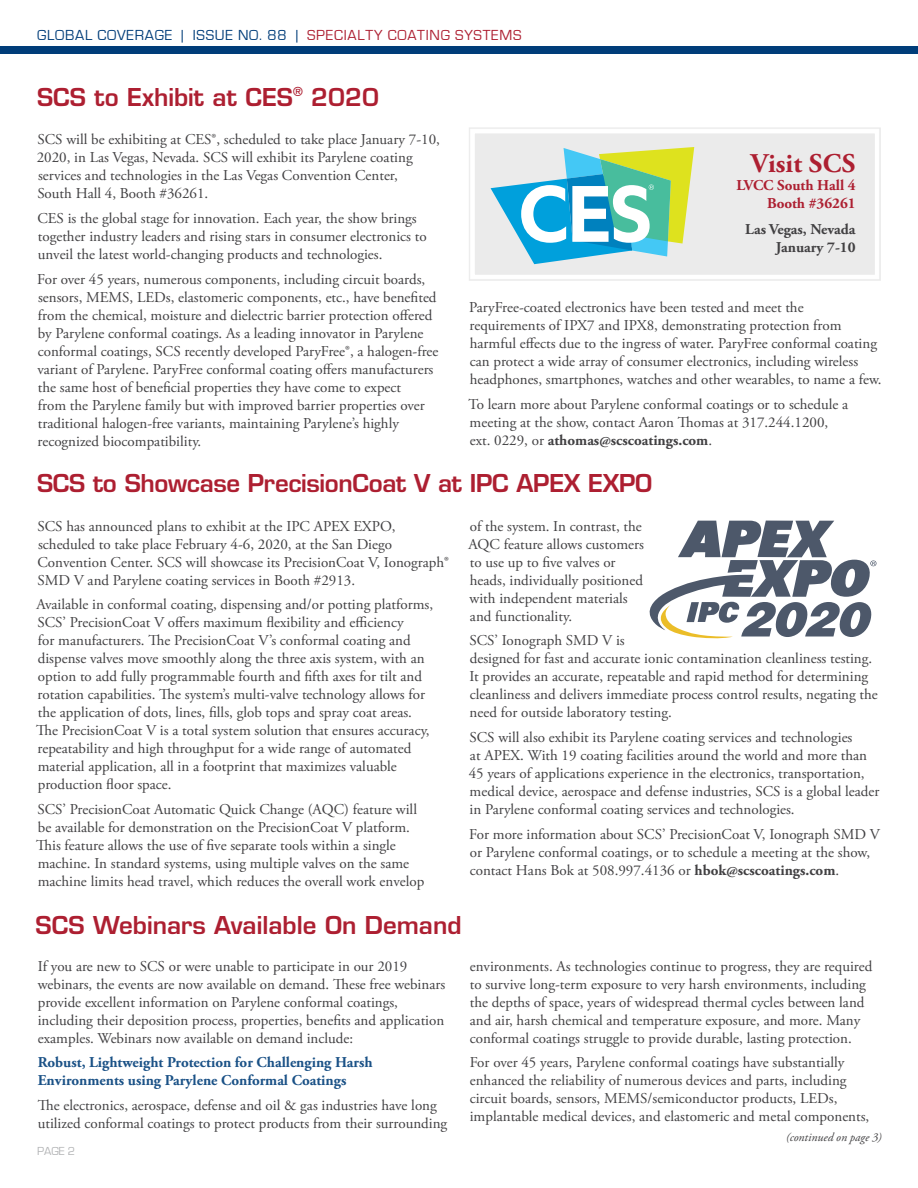
<style>
.page{position:relative;width:918px;height:1188px;background:#fff}
.page>*{position:absolute;margin:0;border:0;box-sizing:border-box;transform-origin:0 0}
.t1{font:700 27px "Adobe Garamond Pro";color:#ad1f31}
.t2{font:600 24px "Eurostile";color:#ad1f31}
.t3{font:15px/18px "Adobe Garamond Pro";color:#414042}
.t4{font:700 15px/18px "Adobe Garamond Pro";color:#1a5186}
.t5{font:15px "Eurostile";letter-spacing:.05em;color:#003d79}
.t6{font:700 15px/18px "Adobe Garamond Pro";color:#414042;text-align:right}
.t7{font:700 15px/18px "Adobe Garamond Pro";color:#ad1f31;text-align:right}
.t8{font:italic 12px "Adobe Garamond Pro";color:#414042}
.t9{font:12px "Eurostile";color:#808285}
.s1{color:#ad1f31}
.s2{font-weight:700}
</style>
<div class="page">
<div style="left:0;top:46px;width:918px;height:8px;background:#003d79"></div>
<svg style="left:649px;top:521px;width:228px;height:118px"></svg>
<svg style="left:469px;top:127px;width:412px;height:154px;fill:#ebebeb"></svg>
<p class="t5" style="left:37px;top:27px;width:486px">GLOBAL COVERAGE | ISSUE NO. 88 | <span class="s1">SPECIALTY COATING SYSTEMS</span></p>
<h2 class="t2" style="left:37px;top:82px;width:343px">SCS to Exhibit at CES<sup>®</sup> 2020</h2>
<p class="t3" style="left:37px;top:131px;width:405px">SCS will be exhibiting at CES®, scheduled to take place January 7-10, 2020, in Las Vegas, Nevada. SCS will exhibit its Parylene coating services and technologies in the Las Vegas Convention Center,<br>South Hall 4, Booth #36261.</p>
<p class="t3" style="left:37px;top:210px;width:391px">CES is the global stage for innovation. Each year, the show brings together industry leaders and rising stars in consumer electronics to unveil the latest world-changing products and technologies.</p>
<p class="t3" style="left:37px;top:271px;width:403px">For over 45 years, numerous components, including circuit boards, sensors, MEMS, LEDs, elastomeric components, etc., have benefited from the chemical, moisture and dielectric barrier protection offered by Parylene conformal coatings. As a leading innovator in Parylene conformal coatings, SCS recently developed ParyFree®, a halogen-free variant of Parylene. ParyFree conformal coating offers manufacturers the same host of beneficial properties they have come to expect<br>from the Parylene family but with improved barrier properties over traditional halogen-free variants, maintaining Parylene’s highly recognized biocompatibility.</p>
<h1 class="t1" style="left:751px;top:148px;width:106px">Visit SCS</h1>
<p class="t7" style="left:736px;top:176px;width:121px">LVCC South Hall 4<br>Booth #36261</p>
<p class="t6" style="left:745px;top:220px;width:112px">Las Vegas, Nevada<br>January 7-10</p>
<p class="t3" style="left:469px;top:299px;width:414px">ParyFree-coated electronics have been tested and meet the requirements of IPX7 and IPX8, demonstrating protection from harmful effects due to the ingress of water. ParyFree conformal coating can protect a wide array of consumer electronics, including wireless headphones, smartphones, watches and other wearables, to name a few.</p>
<p class="t3" style="left:469px;top:395px;width:381px">To learn more about Parylene conformal coatings or to schedule a meeting at the show, contact Aaron Thomas at 317.244.1200, ext. 0229, or <span class="s2">athomas@scscoatings.com</span>.</p>
<h2 class="t2" style="left:37px;top:468px;width:617px">SCS to Showcase PrecisionCoat V at IPC APEX EXPO</h2>
<p class="t3" style="left:37px;top:517px;width:413px">SCS has announced plans to exhibit at the IPC APEX EXPO, scheduled to take place February 4-6, 2020, at the San Diego Convention Center. SCS will showcase its PrecisionCoat V, Ionograph® SMD V and Parylene coating services in Booth #2913.</p>
<p class="t3" style="left:36px;top:596px;width:398px">Available in conformal coating, dispensing and/or potting platforms, SCS’ PrecisionCoat V offers maximum flexibility and efficiency<br>for manufacturers. The PrecisionCoat V’s conformal coating and dispense valves move smoothly along the three axis system, with an option to add fully programmable fourth and fifth axes for tilt and rotation capabilities. The system’s multi-valve technology allows for the application of dots, lines, fills, glob tops and spray coat areas.<br>The PrecisionCoat V is a total system solution that ensures accuracy, repeatability and high throughput for a wide range of automated material application, all in a footprint that maximizes valuable production floor space.</p>
<p class="t3" style="left:36px;top:801px;width:390px">SCS’ PrecisionCoat Automatic Quick Change (AQC) feature will be available for demonstration on the PrecisionCoat V platform.<br>This feature allows the use of five separate tools within a single machine. In standard systems, using multiple valves on the same machine limits head travel, which reduces the overall work envelop</p>
<p class="t3" style="left:468px;top:517px;width:177px">of the system. In contrast, the<br>AQC feature allows customers to use up to five valves or heads, individually positioned with independent materials and functionality.</p>
<p class="t3" style="left:469px;top:632px;width:410px">SCS’ Ionograph SMD V is<br>designed for fast and accurate ionic contamination cleanliness testing.<br>It provides an accurate, repeatable and rapid method for determining cleanliness and delivers immediate process control results, negating the need for outside laboratory testing.</p>
<p class="t3" style="left:469px;top:729px;width:412px">SCS will also exhibit its Parylene coating services and technologies<br>at APEX. With 19 coating facilities around the world and more than 45 years of applications experience in the electronics, transportation, medical device, aerospace and defense industries, SCS is a global leader in Parylene conformal coating services and technologies.</p>
<p class="t3" style="left:469px;top:826px;width:412px">For more information about SCS’ PrecisionCoat V, Ionograph SMD V or Parylene conformal coatings, or to schedule a meeting at the show, contact Hans Bok at 508.997.4136 or <span class="s2">hbok@scscoatings.com</span>.</p>
<h2 class="t2" style="left:36px;top:910px;width:428px">SCS Webinars Available On Demand</h2>
<p class="t3" style="left:38px;top:957px;width:409px">If you are new to SCS or were unable to participate in our 2019 webinars, the events are now available on demand. These free webinars provide excellent information on Parylene conformal coatings, including their deposition process, properties, benefits and application examples. Webinars now available on demand include:</p>
<p class="t4" style="left:38px;top:1054px;width:336px">Robust, Lightweight Protection for Challenging Harsh<br>Environments using Parylene Conformal Coatings</p>
<p class="t3" style="left:38px;top:1097px;width:411px">The electronics, aerospace, defense and oil &amp; gas industries have long utilized conformal coatings to protect products from their surrounding</p>
<p class="t9" style="left:37px;top:1145px;width:40px">PAGE 2</p>
<p class="t3" style="left:470px;top:957px;width:404px">environments. As technologies continue to progress, they are required to survive long-term exposure to very harsh environments, including the depths of space, years of widespread thermal cycles between land and air, harsh chemical and temperature exposure, and more. Many conformal coatings struggle to provide durable, lasting protection.</p>
<p class="t3" style="left:470px;top:1054px;width:401px">For over 45 years, Parylene conformal coatings have substantially enhanced the reliability of numerous devices and parts, including circuit boards, sensors, MEMS/semiconductor products, LEDs, implantable medical devices, and elastomeric and metal components,</p>
<p class="t8" style="left:786px;top:1130px;width:97px">(continued on page 3)</p>
</div>
